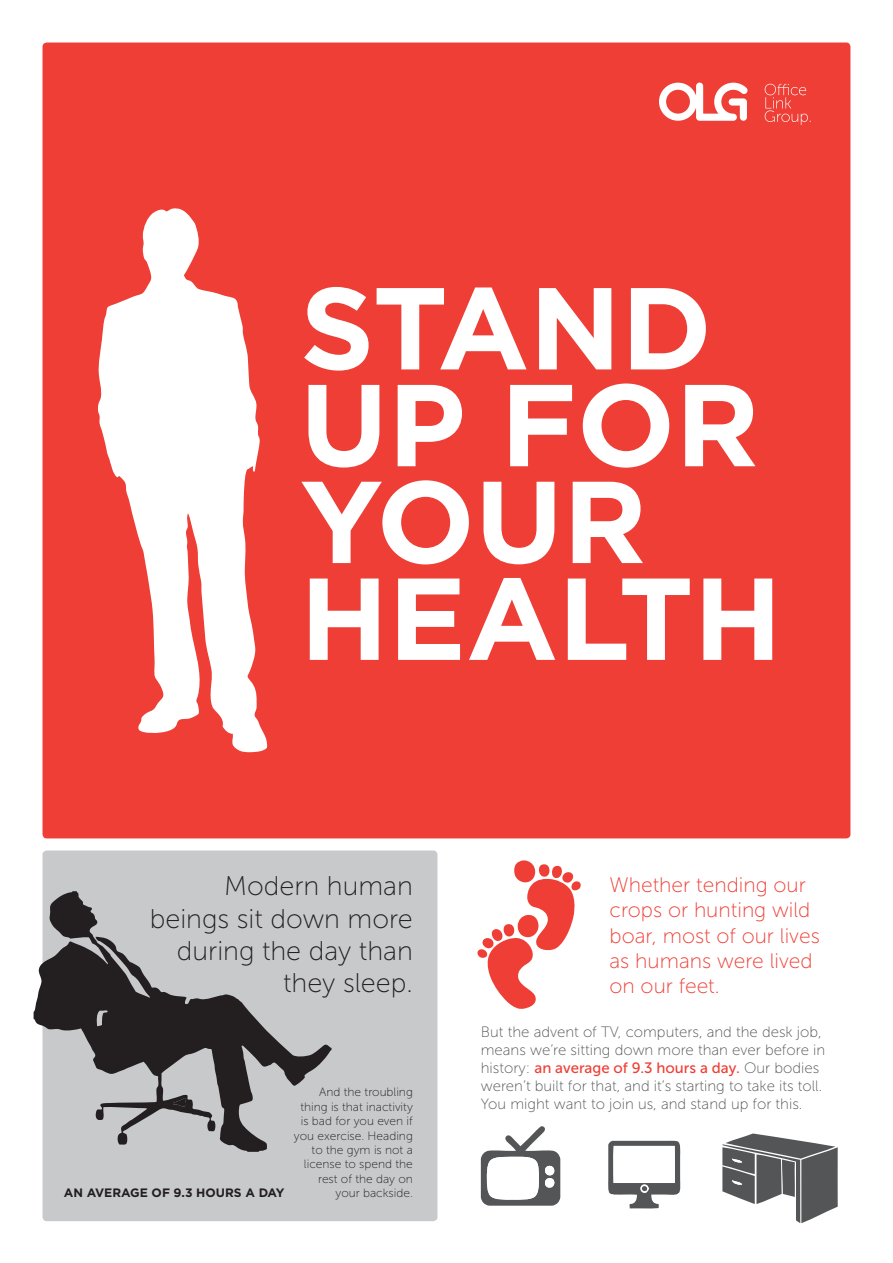
<style>
.page{position:relative;width:893px;height:1263px;background:#fff}
.page>*{position:absolute;margin:0;border:0;box-sizing:border-box;transform-origin:0 0}
.t1{font:700 116.25px/96.8px "Gotham";color:#fff}
.t2{font:27px/32.4px "Museo Sans 100";color:#231f20;text-align:right}
.t3{font:21px/25.2px "Museo Sans 100";color:#ee3e35}
.t4{font:15px/18px "Museo Sans 100";color:#545557}
.t5{font:15px "Museo Sans 500";color:#ee3e35}
.t6{font:700 12.15px "Gotham";color:#231f20}
.t7{font:12px/14.4px "Museo Sans 100";color:#231f20;text-align:right}
.s1{font-family:"Museo Sans 100";color:#545557}
</style>
<div class="page">
<div style="left:43px;top:850px;width:394px;height:371px;background:#c8c9cb;border-radius:4px"></div>
<div style="left:43px;top:43px;width:807px;height:795px;background:#ee3e35;border-radius:4px"></div>
<svg style="left:659px;top:83px;width:89px;height:38px"></svg>
<svg style="left:765px;top:84px;width:46px;height:41px"></svg>
<svg style="left:477px;top:860px;width:104px;height:149px"></svg>
<svg style="left:481px;top:1126px;width:79px;height:80px"></svg>
<svg style="left:608px;top:1140px;width:73px;height:69px"></svg>
<svg style="left:722px;top:1133px;width:116px;height:90px"></svg>
<svg style="left:34px;top:891px;width:297px;height:261px"></svg>
<svg style="left:173px;top:1098px;width:14px;height:9px"></svg>
<svg style="left:98px;top:208px;width:170px;height:545px;fill:#fff"></svg>
<h1 class="t1" style="left:300px;top:279px;width:483px">STAND<br>UP FOR<br>YOUR<br>HEALTH</h1>
<h2 class="t2" style="left:150px;top:870px;width:265px">Modern human beings sit down more during the day than they sleep.</h2>
<p class="t6" style="left:64px;top:1185px;width:222px">AN AVERAGE OF 9.3 HOURS A DAY</p>
<p class="t7" style="left:294px;top:1085px;width:120px">And the troubling thing is that inactivity is bad for you even if you exercise. Heading to the gym is not a license to spend the rest of the day on your backside.</p>
<h3 class="t3" style="left:609px;top:872px;width:212px">Whether tending our crops or hunting wild boar, most of our lives as humans were lived on our feet.</h3>
<p class="t4" style="left:481px;top:1022px;width:346px">But the advent of TV, computers, and the desk job, means we’re sitting down more than ever before in</p>
<p class="t5" style="left:481px;top:1059px;width:340px"><span class="s1">history:</span> an average of 9.3 hours a day. <span class="s1">Our bodies</span></p>
<p class="t4" style="left:481px;top:1076px;width:343px">weren’t built for that, and it’s starting to take its toll.<br>You might want to join us, and stand up for this.</p>
</div>
